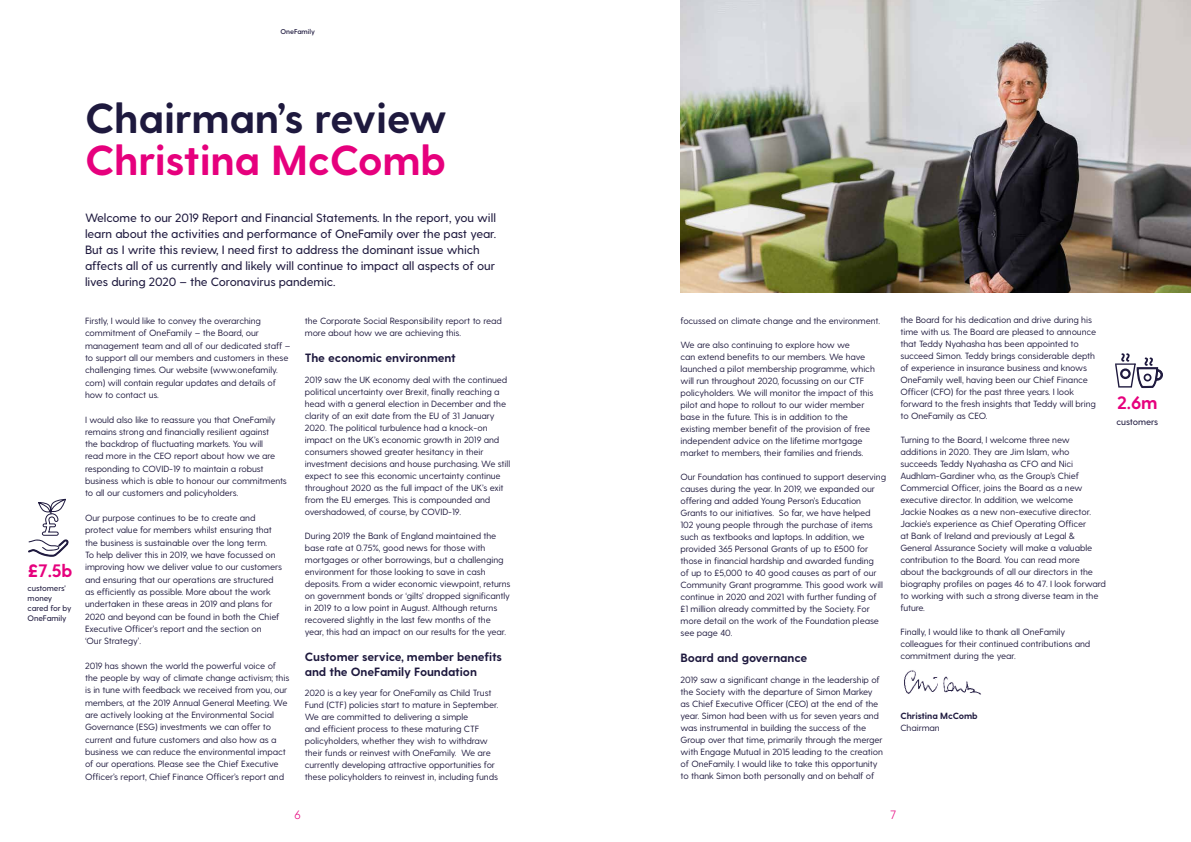
<style>
.page{position:relative;width:1191px;height:842px;background:#fff}
.page>*{position:absolute;margin:0;border:0;box-sizing:border-box;transform-origin:0 0}
.t1{font:700 42px "Greycliff CF";letter-spacing:-.01em;color:#1e193e}
.t2{font:700 42px "Greycliff CF";letter-spacing:-.01em;color:#e6007d}
.t3{font:700 18px "Greycliff CF";color:#e6007d}
.t4{font:500 12px/16px "Greycliff CF";letter-spacing:-.01em;color:#1e193e}
.t5{font:700 12px/14.4px "Greycliff CF";letter-spacing:-.01em;color:#1e193e}
.t6{font:300 12px "Greycliff CF";color:#e6007d}
.t7{font:9px/12px "Greycliff CF";letter-spacing:-.01em;color:#1e193e}
.t8{font:700 9px "Greycliff CF";letter-spacing:-.01em;color:#1e193e}
.t9{font:500 9px "Greycliff CF";letter-spacing:-.01em;color:#1e193e}
.t10{font:500 8px/10px "Greycliff CF";letter-spacing:-.01em;color:#1e193e}
.t11{font:600 7px "Greycliff CF";letter-spacing:-.01em;color:#1e193e}
</style>
<div class="page">
<img style="left:904px;top:670px;width:77px;height:25px">
<svg style="left:29px;top:498px;width:40px;height:58px"></svg>
<img style="left:680px;top:0;width:511px;height:292px">
<svg style="left:1115px;top:353px;width:47px;height:35px"></svg>
<p class="t11" style="left:280px;top:27px;width:36px">OneFamily</p>
<h2 class="t3" style="left:28px;top:560px;width:46px">£7.5b</h2>
<p class="t10" style="left:28px;top:584px;width:45px">customers' money cared for by<br>OneFamily</p>
<h1 class="t1" style="left:85px;top:93px;width:364px">Chairman’s review</h1>
<h1 class="t2" style="left:85px;top:135px;width:362px">Christina McComb</h1>
<p class="t4" style="left:85px;top:210px;width:413px">Welcome to our 2019 Report and Financial Statements. In the report, you will learn about the activities and performance of OneFamily over the past year.<br>But as I write this review, I need first to address the dominant issue which affects all of us currently and likely will continue to impact all aspects of our lives during 2020 – the Coronavirus pandemic.</p>
<p class="t7" style="left:85px;top:315px;width:207px;line-height:12.3px">Firstly, I would like to convey the overarching commitment of OneFamily – the Board, our management team and all of our dedicated staff – to support all our members and customers in these challenging times. Our website (www.onefamily. com) will contain regular updates and details of how to contact us.</p>
<p class="t7" style="left:85px;top:413px;width:203px;line-height:12.3px">I would also like to reassure you that OneFamily remains strong and financially resilient against<br>the backdrop of fluctuating markets. You will<br>read more in the CEO report about how we are responding to COVID-19 to maintain a robust business which is able to honour our commitments to all our customers and policyholders.</p>
<p class="t7" style="left:85px;top:512px;width:199px;line-height:12.3px">Our purpose continues to be to create and protect value for members whilst ensuring that the business is sustainable over the long term.<br>To help deliver this in 2019, we have focussed on improving how we deliver value to our customers and ensuring that our operations are structured as efficiently as possible. More about the work undertaken in these areas in 2019 and plans for 2020 and beyond can be found in both the Chief Executive Officer’s report and the section on<br>‘Our Strategy’.</p>
<p class="t7" style="left:85px;top:660px;width:206px;line-height:12.3px">2019 has shown the world the powerful voice of the people by way of climate change activism; this is in tune with feedback we received from you, our members, at the 2019 Annual General Meeting. We are actively looking at the Environmental Social Governance (ESG) investments we can offer to current and future customers and also how as a business we can reduce the environmental impact of our operations. Please see the Chief Executive Officer’s report, Chief Finance Officer’s report and</p>
<p class="t7" style="left:305px;top:315px;width:198px">the Corporate Social Responsibility report to read more about how we are achieving this.</p>
<h3 class="t5" style="left:305px;top:351px;width:153px">The economic environment</h3>
<p class="t7" style="left:305px;top:374px;width:207px">2019 saw the UK economy deal with the continued political uncertainty over Brexit, finally reaching a head with a general election in December and the clarity of an exit date from the EU of 31 January 2020. The political turbulence had a knock-on impact on the UK’s economic growth in 2019 and consumers showed greater hesitancy in their investment decisions and house purchasing. We still expect to see this economic uncertainty continue throughout 2020 as the full impact of the UK’s exit from the EU emerges. This is compounded and overshadowed, of course, by COVID-19.</p>
<p class="t7" style="left:305px;top:530px;width:207px">During 2019 the Bank of England maintained the base rate at 0.75%, good news for those with mortgages or other borrowings, but a challenging environment for those looking to save in cash deposits. From a wider economic viewpoint, returns on government bonds or ‘gilts’ dropped significantly in 2019 to a low point in August. Although returns recovered slightly in the last few months of the year, this had an impact on our results for the year.</p>
<h3 class="t5" style="left:305px;top:650px;width:199px">Customer service, member benefits and the OneFamily Foundation</h3>
<p class="t7" style="left:305px;top:687px;width:195px">2020 is a key year for OneFamily as Child Trust Fund (CTF) policies start to mature in September.<br>We are committed to delivering a simple<br>and efficient process to these maturing CTF policyholders, whether they wish to withdraw their funds or reinvest with OneFamily. We are currently developing attractive opportunities for these policyholders to reinvest in, including funds</p>
<p class="t7" style="left:680px;top:315px;width:201px">focussed on climate change and the environment.</p>
<p class="t7" style="left:680px;top:339px;width:196px">We are also continuing to explore how we<br>can extend benefits to our members. We have launched a pilot membership programme, which will run throughout 2020, focussing on our CTF policyholders. We will monitor the impact of this pilot and hope to rollout to our wider member base in the future. This is in addition to the existing member benefit of the provision of free independent advice on the lifetime mortgage market to members, their families and friends.</p>
<p class="t7" style="left:680px;top:471px;width:207px">Our Foundation has continued to support deserving causes during the year. In 2019, we expanded our offering and added Young Person’s Education Grants to our initiatives. So far, we have helped<br>102 young people through the purchase of items such as textbooks and laptops. In addition, we provided 365 Personal Grants of up to £500 for those in financial hardship and awarded funding<br>of up to £5,000 to 40 good causes as part of our Community Grant programme. This good work will continue in 2020 and 2021 with further funding of £1 million already committed by the Society. For more detail on the work of the Foundation please see page 40.</p>
<h3 class="t5" style="left:680px;top:651px;width:128px">Board and governance</h3>
<p class="t7" style="left:680px;top:674px;width:204px">2019 saw a significant change in the leadership of the Society with the departure of Simon Markey as Chief Executive Officer (CEO) at the end of the year. Simon had been with us for seven years and was instrumental in building the success of the Group over that time, primarily through the merger with Engage Mutual in 2015 leading to the creation of OneFamily. I would like to take this opportunity to thank Simon both personally and on behalf of</p>
<p class="t7" style="left:900px;top:314px;width:197px">the Board for his dedication and drive during his time with us. The Board are pleased to announce that Teddy Nyahasha has been appointed to succeed Simon. Teddy brings considerable depth of experience in insurance business and knows OneFamily well, having been our Chief Finance Officer (CFO) for the past three years. I look forward to the fresh insights that Teddy will bring to OneFamily as CEO.</p>
<p class="t7" style="left:900px;top:434px;width:207px">Turning to the Board, I welcome three new additions in 2020. They are Jim Islam, who succeeds Teddy Nyahasha as CFO and Nici Audhlam-Gardiner who, as the Group’s Chief Commercial Officer, joins the Board as a new executive director. In addition, we welcome<br>Jackie Noakes as a new non-executive director.<br>Jackie’s experience as Chief Operating Officer<br>at Bank of Ireland and previously at Legal &amp; General Assurance Society will make a valuable contribution to the Board. You can read more about the backgrounds of all our directors in the biography profiles on pages 46 to 47. I look forward to working with such a strong diverse team in the future.</p>
<p class="t7" style="left:900px;top:626px;width:191px">Finally, I would like to thank all OneFamily colleagues for their continued contributions and commitment during the year.</p>
<p class="t8" style="left:900px;top:710px;width:79px">Christina McComb</p>
<p class="t7" style="left:900px;top:721px;width:41px">Chairman</p>
<h3 class="t6" style="left:295px;top:807px;width:8px">6</h3>
<h3 class="t6" style="left:890px;top:807px;width:8px">7</h3>
<h2 class="t3" style="left:1117px;top:392px;width:42px">2.6m</h2>
<p class="t9" style="left:1116px;top:417px;width:43px">customers</p>
</div>
